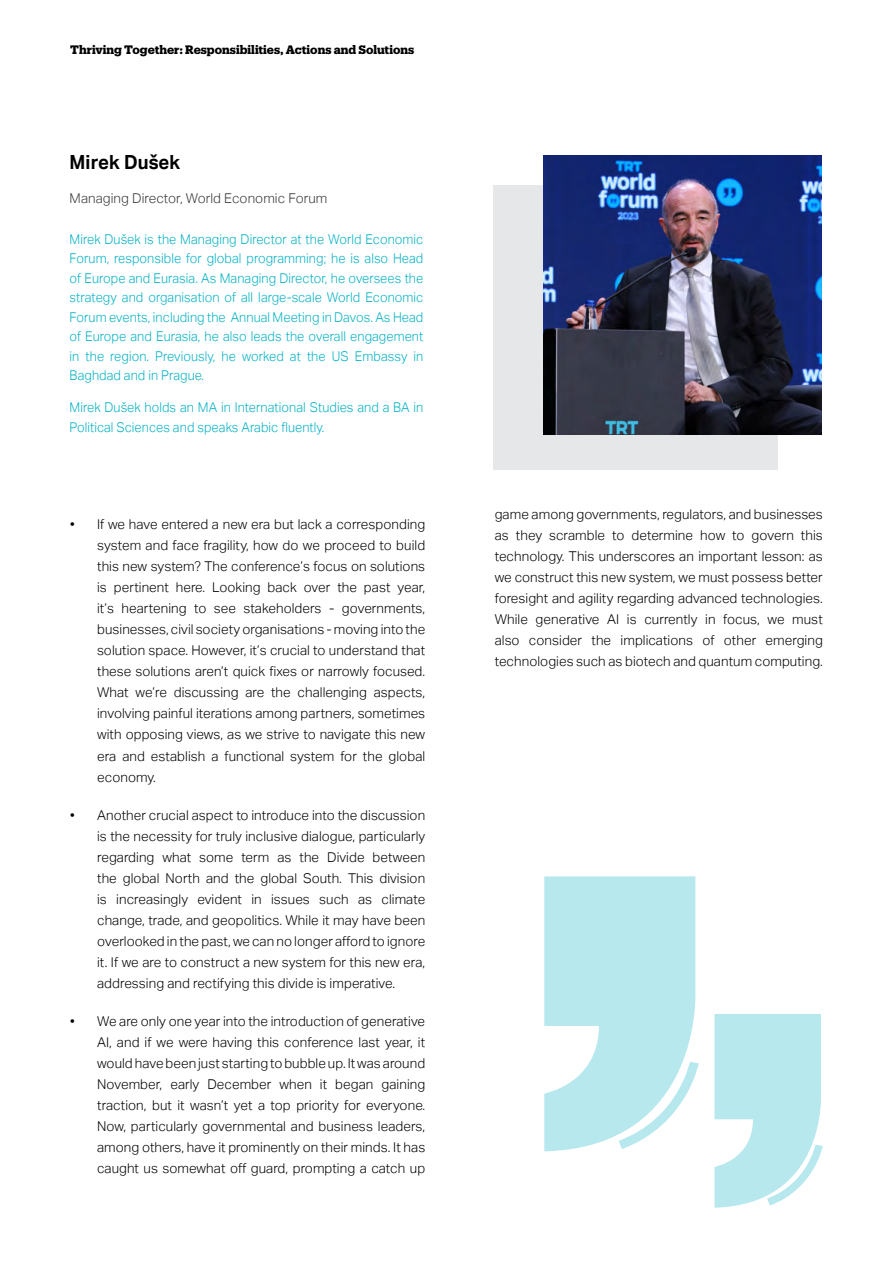
<style>
.page{position:relative;width:893px;height:1263px;background:#fff}
.page>*{position:absolute;margin:0;border:0;box-sizing:border-box;transform-origin:0 0}
.t1{font:700 19.5px "Aktiv Grotesk";letter-spacing:.005em;color:#000;scale:.95 1}
.t2{font:300 13.5px/21px "Aktiv Grotesk";letter-spacing:.005em;color:#000;text-align:justify}
.t3{font:300 13.5px/19.5px "Aktiv Grotesk";letter-spacing:.005em;color:#00b1c4;text-align:justify;scale:.95 1}
.t4{font:300 13.5px "Aktiv Grotesk";letter-spacing:.005em;color:#383839}
.t5{font:700 12px "Produkt";color:#000}
</style>
<div class="page">
<div style="left:493px;top:185px;width:284px;height:285px;background:#e6e7e8"></div>
<svg style="left:544px;top:876px;width:155px;height:276px"></svg>
<svg style="left:714px;top:1014px;width:109px;height:194px"></svg>
<img style="left:543px;top:155px;width:279px;height:280px">
<p class="t5" style="left:70px;top:41px;width:346px">Thriving Together: Responsibilities, Actions and Solutions</p>
<h1 class="t1" style="left:70px;top:151px;width:118px">Mirek Dušek</h1>
<p class="t4" style="left:70px;top:190px;width:259px">Managing Director, World Economic Forum</p>
<p class="t3" style="left:70px;top:229px;width:374px">Mirek Dušek is the Managing Director at the World Economic Forum, responsible for global programming; he is also Head of Europe and Eurasia. As Managing Director, he oversees the strategy and organisation of all large-scale World Economic Forum events, including the Annual Meeting in Davos. As Head of Europe and Eurasia, he also leads the overall engagement in the region. Previously, he worked at the US Embassy in Baghdad and in Prague.</p>
<p class="t3" style="left:70px;top:398px;width:374px">Mirek Dušek holds an MA in International Studies and a BA in<br>Political Sciences and speaks Arabic fluently.</p>
<p class="t2" style="left:97px;top:514px;width:330px;text-indent:-27px">• If we have entered a new era but lack a corresponding system and face fragility, how do we proceed to build this new system? The conference’s focus on solutions is pertinent here. Looking back over the past year, it’s heartening to see stakeholders - governments, businesses, civil society organisations - moving into the solution space. However, it’s crucial to understand that these solutions aren’t quick fixes or narrowly focused.<br>What we’re discussing are the challenging aspects, involving painful iterations among partners, sometimes with opposing views, as we strive to navigate this new era and establish a functional system for the global economy.</p>
<p class="t2" style="left:97px;top:804px;width:330px;text-indent:-27px">• Another crucial aspect to introduce into the discussion is the necessity for truly inclusive dialogue, particularly regarding what some term as the Divide between the global North and the global South. This division is increasingly evident in issues such as climate change, trade, and geopolitics. While it may have been overlooked in the past, we can no longer afford to ignore it. If we are to construct a new system for this new era, addressing and rectifying this divide is imperative.</p>
<p class="t2" style="left:97px;top:1010px;width:330px;text-indent:-27px">• We are only one year into the introduction of generative AI, and if we were having this conference last year, it would have been just starting to bubble up. It was around November, early December when it began gaining traction, but it wasn’t yet a top priority for everyone.<br>Now, particularly governmental and business leaders, among others, have it prominently on their minds. It has caught us somewhat off guard, prompting a catch up</p>
<p class="t2" style="left:495px;top:504px;width:330px">game among governments, regulators, and businesses as they scramble to determine how to govern this technology. This underscores an important lesson: as we construct this new system, we must possess better foresight and agility regarding advanced technologies.<br>While generative AI is currently in focus, we must also consider the implications of other emerging technologies such as biotech and quantum computing.</p>
</div>
